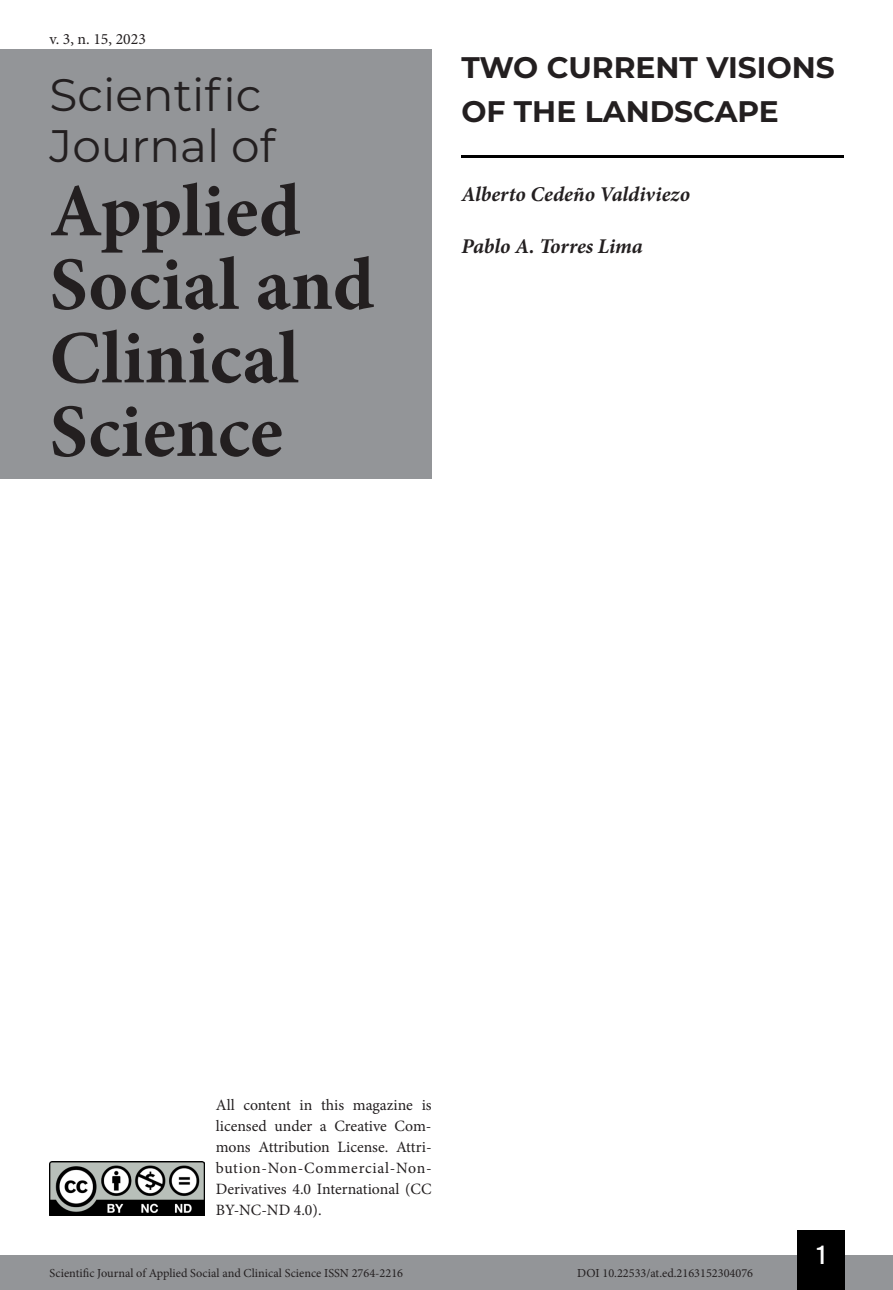
<style>
.page{position:relative;width:893px;height:1290px;background:#fff}
.page>*{position:absolute;margin:0;border:0;box-sizing:border-box;transform-origin:0 0}
.t1{font:700 75.25px/73.5px "Minion Pro";color:#231f20}
.t2{font:45.5px/50.8px "Montserrat";color:#231f20}
.t3{font:700 29.75px/43.8px "Montserrat";color:#231f20}
.t4{font:26.25px "Bebas Kai";color:#fff}
.t5{font:italic 700 21px "Minion Pro";letter-spacing:-.005em;color:#231f20}
.t6{font:15.75px/21px "Minion Pro";color:#231f20;text-align:justify}
.t7{font:12.25px "Minion Pro";color:#231f20}
</style>
<div class="page">
<div style="left:0;top:1255px;width:893px;height:35px;background:#939598"></div>
<div style="left:797px;top:1230px;width:48px;height:60px;background:#000"></div>
<img style="left:50px;top:1161px;width:154px;height:54px">
<div style="left:0;top:50px;width:432px;height:429px;background:#939598"></div>
<hr style="left:461px;top:155px;width:382px;height:2px;background:#000">
<p class="t6" style="left:50px;top:28px;width:98px">v. 3, n. 15, 2023</p>
<h2 class="t2" style="left:50px;top:68px;width:227px">Scientific<br>Journal of</h2>
<h1 class="t1" style="left:50px;top:174px;width:326px">Applied<br>Social and<br>Clinical<br>Science</h1>
<h3 class="t3" style="left:461px;top:44px;width:375px">TWO CURRENT VISIONS<br>OF THE LANDSCAPE</h3>
<h3 class="t5" style="left:461px;top:179px;width:230px">Alberto Cedeño Valdiviezo</h3>
<h3 class="t5" style="left:461px;top:232px;width:183px">Pablo A. Torres Lima</h3>
<p class="t6" style="left:216px;top:1095px;width:217px">All content in this magazine is licensed under a Creative Com&shy;mons Attribution License. Attri&shy;bution-Non-Commercial-Non-Derivatives 4.0 International (CC BY-NC-ND 4.0).</p>
<h3 class="t4" style="left:817px;top:1241px;width:10px">1</h3>
<p class="t7" style="left:50px;top:1265px;width:355px">Scientific Journal of Applied Social and Clinical Science ISSN 2764-2216</p>
<p class="t7" style="left:577px;top:1265px;width:177px">DOI 10.22533/at.ed.2163152304076</p>
</div>
